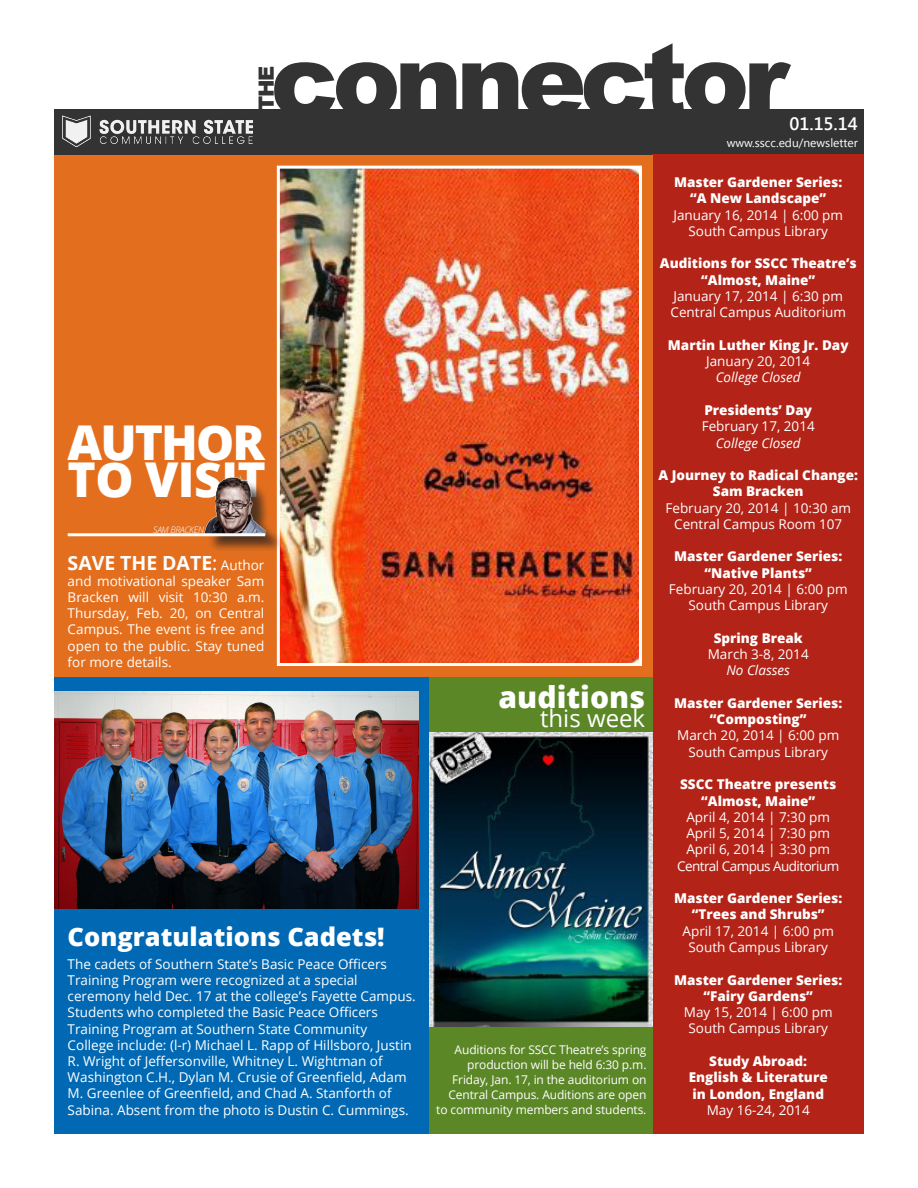
<style>
.page{position:relative;width:918px;height:1188px;background:#fff}
.page>*{position:absolute;margin:0;border:0;box-sizing:border-box;transform-origin:0 0}
.t1{font:900 102px "Arial";letter-spacing:-.06em;color:#333}
.t2{font:800 48px/37.5px "Open Sans";letter-spacing:-.025em;color:#fff}
.t3{font:800 30px "Open Sans";color:#fff}
.t4{font:800 25.5px "Open Sans";color:#fff}
.t5{font:24px "Open Sans";color:#fff}
.t6{font:900 21px "Arial";color:#333}
.t7{font:700 19.5px "Open Sans";color:#fff}
.t8{font:600 18px "Segoe UI";color:#fff}
.t9{font:13.5px/16.2px "Open Sans";color:#fff;text-align:justify}
.t10{font:800 13.5px "Open Sans";color:#fff}
.t11{font:italic 13.5px "Open Sans";color:#fff}
.t12{font:13.5px "Open Sans";letter-spacing:-.04em;color:#fff}
.t13{font:12px/15px "Open Sans";letter-spacing:-.01em;color:#fff;text-align:right}
.t14{font:12px "Segoe UI";color:#fff}
.t15{font:italic 300 9px "Open Sans";letter-spacing:-.04em;color:#fff}
.s1{font-weight:400}
.s2{font-weight:400;font-size:13.5px}
</style>
<div class="page">
<div style="left:54px;top:110px;width:810px;height:1024px;background:#333"></div>
<img style="left:62px;top:116px;width:191px;height:31px">
<div style="left:652px;top:154px;width:212px;height:980px;background:#b32317"></div>
<div style="left:54px;top:155px;width:598px;height:522px;background:#e36f1e"></div>
<img style="left:281px;top:170px;width:357px;height:492px">
<div style="left:277px;top:166px;width:365px;height:500px;border:3px solid #fff"></div>
<div style="left:206px;top:478px;width:77px;height:73px;background:#231f20;opacity:.75"></div>
<img style="left:204px;top:475px;width:61px;height:58px">
<hr style="left:68px;top:533px;width:197px;height:3px;background:#fff">
<div style="left:54px;top:677px;width:375px;height:457px;background:#0168b3"></div>
<img style="left:54px;top:692px;width:364px;height:217px">
<div style="left:429px;top:677px;width:223px;height:457px;background:#5c8727"></div>
<img style="left:429px;top:732px;width:223px;height:295px">
<p class="t1" style="left:270px;top:6px;width:519px">connector</p>
<p class="t8" style="left:789px;top:111px;width:70px">01.15.14</p>
<p class="t14" style="left:727px;top:134px;width:133px">www.sscc.edu/newsletter</p>
<p class="t6" style="left:251px;top:111px;width:47px;rotate:-90deg">THE</p>
<p class="t2" style="left:68px;top:421px;width:200px">AUTHOR<br>TO VISIT</p>
<p class="t15" style="left:153px;top:524px;width:52px">SAM BRACKEN</p>
<p class="t7" style="left:68px;top:549px;width:198px">SAVE THE DATE<span class="s1">:</span> <span class="s2">Author</span></p>
<p class="t9" style="left:68px;top:572px;width:198px">and motivational speaker Sam Bracken will visit 10:30 a.m.<br>Thursday, Feb. 20, on Central Campus. The event is free and open to the public. Stay tuned for more details.</p>
<p class="t4" style="left:68px;top:917px;width:318px">Congratulations Cadets!</p>
<p class="t9" style="left:68px;top:955px;width:350px;text-align:left">The cadets of Southern State’s Basic Peace Officers Training Program were recognized at a special ceremony held Dec. 17 at the college’s Fayette Campus.<br>Students who completed the Basic Peace Officers Training Program at Southern State Community College include: (l-r) Michael L. Rapp of Hillsboro, Justin R. Wright of Jeffersonville, Whitney L. Wightman of Washington C.H., Dylan M. Crusie of Greenfield, Adam M. Greenlee of Greenfield, and Chad A. Stanforth of Sabina. Absent from the photo is Dustin C. Cummings.</p>
<p class="t3" style="left:499px;top:674px;width:148px">auditions</p>
<p class="t5" style="left:540px;top:702px;width:107px">this week</p>
<p class="t13" style="left:436px;top:1042px;width:212px">Auditions for SSCC Theatre’s spring production will be held 6:30 p.m.<br>Friday, Jan. 17, in the auditorium on Central Campus. Auditions are open to community members and students.</p>
<p class="t10" style="left:674px;top:172px;width:170px">Master Gardener Series:</p>
<p class="t10" style="left:690px;top:188px;width:138px">“A New Landscape”</p>
<p class="t9" style="left:673px;top:206px;width:171px">January 16, 2014 | 6:00 pm</p>
<p class="t9" style="left:688px;top:223px;width:141px">South Campus Library</p>
<p class="t10" style="left:660px;top:253px;width:198px">Auditions for SSCC Theatre’s</p>
<p class="t10" style="left:701px;top:270px;width:116px">“Almost, Maine”</p>
<p class="t9" style="left:673px;top:288px;width:171px">January 17, 2014 | 6:30 pm</p>
<p class="t9" style="left:671px;top:304px;width:177px">Central Campus Auditorium</p>
<p class="t10" style="left:668px;top:335px;width:182px">Martin Luther King Jr. Day</p>
<p class="t9" style="left:706px;top:353px;width:106px">January 20, 2014</p>
<p class="t11" style="left:716px;top:368px;width:87px">College Closed</p>
<p class="t10" style="left:704px;top:400px;width:109px">Presidents’ Day</p>
<p class="t9" style="left:702px;top:418px;width:115px">February 17, 2014</p>
<p class="t11" style="left:716px;top:433px;width:87px">College Closed</p>
<p class="t10" style="left:659px;top:465px;width:201px">A Journey to Radical Change:</p>
<p class="t10" style="left:713px;top:481px;width:92px">Sam Bracken</p>
<p class="t9" style="left:665px;top:499px;width:187px">February 20, 2014 | 10:30 am</p>
<p class="t9" style="left:674px;top:516px;width:170px">Central Campus Room 107</p>
<p class="t10" style="left:674px;top:546px;width:170px">Master Gardener Series:</p>
<p class="t10" style="left:704px;top:563px;width:109px">“Native Plants”</p>
<p class="t9" style="left:669px;top:581px;width:180px">February 20, 2014 | 6:00 pm</p>
<p class="t9" style="left:688px;top:597px;width:141px">South Campus Library</p>
<p class="t10" style="left:714px;top:628px;width:91px">Spring Break</p>
<p class="t9" style="left:708px;top:646px;width:102px">March 3-8, 2014</p>
<p class="t11" style="left:726px;top:661px;width:65px">No Classes</p>
<p class="t10" style="left:674px;top:693px;width:170px">Master Gardener Series:</p>
<p class="t10" style="left:710px;top:709px;width:98px">“Composting”</p>
<p class="t9" style="left:677px;top:727px;width:164px">March 20, 2014 | 6:00 pm</p>
<p class="t9" style="left:688px;top:743px;width:141px">South Campus Library</p>
<p class="t10" style="left:680px;top:774px;width:158px">SSCC Theatre presents</p>
<p class="t10" style="left:701px;top:790px;width:116px">“Almost, Maine”</p>
<p class="t9" style="left:686px;top:808px;width:145px">April 4, 2014 | 7:30 pm</p>
<p class="t9" style="left:686px;top:825px;width:145px">April 5, 2014 | 7:30 pm</p>
<p class="t9" style="left:686px;top:841px;width:145px">April 6, 2014 | 3:30 pm</p>
<p class="t12" style="left:677px;top:857px;width:164px">Central Campus Auditorium</p>
<p class="t10" style="left:674px;top:888px;width:170px">Master Gardener Series:</p>
<p class="t10" style="left:692px;top:904px;width:134px">“Trees and Shrubs”</p>
<p class="t9" style="left:683px;top:922px;width:153px">April 17, 2014 | 6:00 pm</p>
<p class="t9" style="left:688px;top:939px;width:141px">South Campus Library</p>
<p class="t10" style="left:674px;top:969px;width:170px">Master Gardener Series:</p>
<p class="t10" style="left:703px;top:986px;width:111px">“Fairy Gardens”</p>
<p class="t9" style="left:684px;top:1004px;width:150px">May 15, 2014 | 6:00 pm</p>
<p class="t9" style="left:688px;top:1020px;width:141px">South Campus Library</p>
<p class="t10" style="left:709px;top:1051px;width:99px">Study Abroad:</p>
<p class="t10" style="left:689px;top:1067px;width:140px">English &amp; Literature</p>
<p class="t10" style="left:692px;top:1083px;width:133px">in London, England</p>
<p class="t9" style="left:707px;top:1101px;width:104px">May 16-24, 2014</p>
</div>
